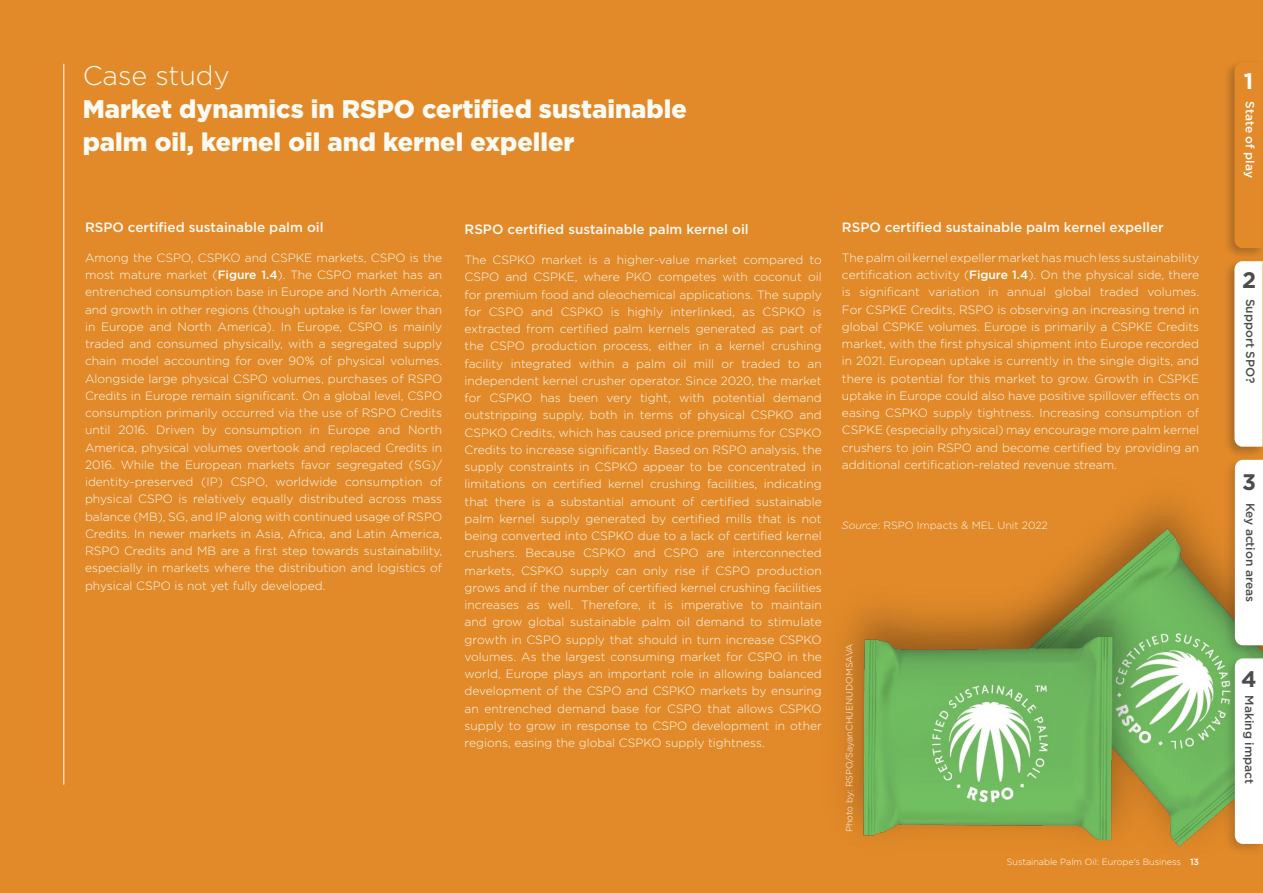
<style>
.page{position:relative;width:1263px;height:893px;background:#e28a29}
.page>*{position:absolute;margin:0;border:0;box-sizing:border-box;transform-origin:0 0}
.Header_A{font:300 27px "Gotham";color:#fbfaf3}
.Header_A-2{font:900 25.5px/33px "Gotham";color:#fbfaf3}
.Footnote{font:700 22.5px "Gotham";color:#4c4c4c}
.Footnote-2{font:700 22.5px "Gotham";color:#fff}
.Header_C{font:500 13.5px "Gotham";color:#fbfaf3}
.Header_C-2{font:300 12px/17.2px "Gotham";color:#fbfaf3;text-align:justify}
.Body{font:300 12px/17.2px "Gotham";color:#fbfaf3;text-align:justify}
.Footnote-3{font:500 12px "Gotham";color:#4c4c4c}
.Footnote-4{font:500 12px "Gotham";letter-spacing:-.005em;color:#fff}
.Body-2{font:300 10.5px "Gotham";color:#fbfaf3}
.Footnote-5{font:300 9px "Gotham";color:#fff}
.s1{font-weight:500;color:#fff}
.s2{font-style:italic}
.s3{font-weight:500}
</style>
<div class="page">
<img style="left:843px;top:501px;width:379px;height:346px">
<hr style="left:63px;top:64px;width:1px;height:720px;background:#fff">
<div style="left:1222px;top:654px;width:41px;height:202px;background:#231f20;opacity:.2"></div>
<div style="left:1235px;top:658px;width:28px;height:186px;background:#fff"></div>
<div style="left:1222px;top:456px;width:41px;height:202px;background:#231f20;opacity:.2"></div>
<div style="left:1235px;top:460px;width:28px;height:185px;background:#fff"></div>
<div style="left:1222px;top:257px;width:41px;height:202px;background:#231f20;opacity:.3"></div>
<div style="left:1234px;top:261px;width:28px;height:186px;background:#fff"></div>
<div style="left:1222px;top:59px;width:41px;height:202px;background:#231f20;opacity:.3"></div>
<svg style="left:1234px;top:63px;width:28px;height:185px"></svg>
<p class="Header_A" style="left:83px;top:59px;width:148px">Case study</p>
<p class="Header_A-2" style="left:83px;top:93px;width:605px">Market dynamics in RSPO certified sustainable palm oil, kernel oil and kernel expeller</p>
<p class="Header_C" style="left:85px;top:218px;width:240px">RSPO certified sustainable palm oil</p>
<p class="Body" style="left:85px;top:249px;width:359px">Among the CSPO, CSPKO and CSPKE markets, CSPO is the most mature market (<span class="s1">Figure 1.4</span>). The CSPO market has an entrenched consumption base in Europe and North America, and growth in other regions (though uptake is far lower than in Europe and North America). In Europe, CSPO is mainly traded and consumed physically, with a segregated supply chain model accounting for over 90% of physical volumes.<br>Alongside large physical CSPO volumes, purchases of RSPO Credits in Europe remain significant. On a global level, CSPO consumption primarily occurred via the use of RSPO Credits until 2016. Driven by consumption in Europe and North America, physical volumes overtook and replaced Credits in 2016. While the European markets favor segregated (SG)/ identity-preserved (IP) CSPO, worldwide consumption of physical CSPO is relatively equally distributed across mass balance (MB), SG, and IP along with continued usage of RSPO Credits. In newer markets in Asia, Africa, and Latin America, RSPO Credits and MB are a first step towards sustainability, especially in markets where the distribution and logistics of physical CSPO is not yet fully developed.</p>
<p class="Header_C" style="left:465px;top:220px;width:286px">RSPO certified sustainable palm kernel oil</p>
<p class="Header_C-2" style="left:465px;top:251px;width:359px">The CSPKO market is a higher-value market compared to CSPO and CSPKE, where PKO competes with coconut oil for premium food and oleochemical applications. The supply for CSPO and CSPKO is highly interlinked, as CSPKO is extracted from certified palm kernels generated as part of the CSPO production process, either in a kernel crushing facility integrated within a palm oil mill or traded to an independent kernel crusher operator. Since 2020, the market for CSPKO has been very tight, with potential demand outstripping supply, both in terms of physical CSPKO and CSPKO Credits, which has caused price premiums for CSPKO Credits to increase significantly. Based on RSPO analysis, the supply constraints in CSPKO appear to be concentrated in limitations on certified kernel crushing facilities, indicating that there is a substantial amount of certified sustainable palm kernel supply generated by certified mills that is not being converted into CSPKO due to a lack of certified kernel crushers. Because CSPKO and CSPO are interconnected markets, CSPKO supply can only rise if CSPO production grows and if the number of certified kernel crushing facilities increases as well. Therefore, it is imperative to maintain and grow global sustainable palm oil demand to stimulate growth in CSPO supply that should in turn increase CSPKO volumes. As the largest consuming market for CSPO in the world, Europe plays an important role in allowing balanced development of the CSPO and CSPKO markets by ensuring an entrenched demand base for CSPO that allows CSPKO supply to grow in response to CSPO development in other regions, easing the global CSPKO supply tightness.</p>
<p class="Header_C" style="left:842px;top:218px;width:323px">RSPO certified sustainable palm kernel expeller</p>
<p class="Header_C-2" style="left:842px;top:249px;width:359px">The palm oil kernel expeller market has much less sustainability certification activity (<span class="s1">Figure 1.4</span>). On the physical side, there is significant variation in annual global traded volumes.<br>For CSPKE Credits, RSPO is observing an increasing trend in global CSPKE volumes. Europe is primarily a CSPKE Credits market, with the first physical shipment into Europe recorded in 2021. European uptake is currently in the single digits, and there is potential for this market to grow. Growth in CSPKE uptake in Europe could also have positive spillover effects on easing CSPKO supply tightness. Increasing consumption of CSPKE (especially physical) may encourage more palm kernel crushers to join RSPO and become certified by providing an additional certification-related revenue stream.</p>
<p class="Body-2" style="left:842px;top:519px;width:207px"><span class="s2">Source</span>: RSPO Impacts &amp; MEL Unit 2022</p>
<p class="Footnote-5" style="left:843px;top:832px;width:190px;rotate:-90deg">Photo by: RSPO/SayanCHUENUDOMSAVA</p>
<p class="Footnote-5" style="left:1007px;top:857px;width:194px">Sustainable Palm Oil: Europe’s Business <span class="s3">13</span></p>
<p class="Footnote-2" style="left:1244px;top:66px;width:11px">1</p>
<p class="Footnote-4" style="left:1258px;top:101px;width:78px;rotate:90deg">State of play</p>
<p class="Footnote" style="left:1242px;top:265px;width:16px">2</p>
<p class="Footnote-3" style="left:1258px;top:298px;width:86px;rotate:90deg">Support SPO?</p>
<p class="Footnote" style="left:1242px;top:467px;width:15px">3</p>
<p class="Footnote-3" style="left:1258px;top:502px;width:101px;rotate:90deg">Key action areas</p>
<p class="Footnote" style="left:1241px;top:664px;width:17px">4</p>
<p class="Footnote-3" style="left:1257px;top:695px;width:90px;rotate:90deg">Making impact</p>
</div>
